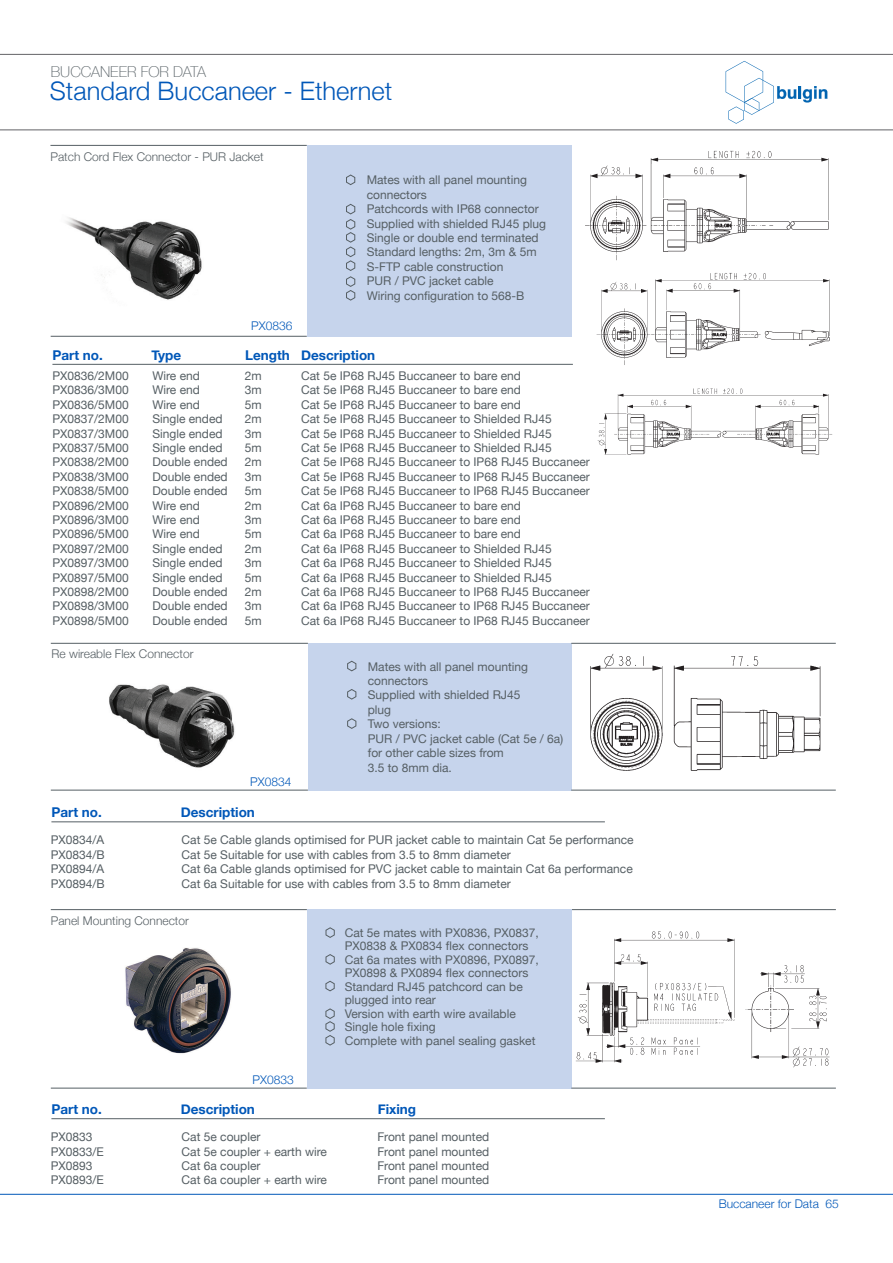
<style>
.page{position:relative;width:893px;height:1263px;background:#fff}
.page>*{position:absolute;margin:0;border:0;box-sizing:border-box;transform-origin:0 0}
.t1{font:300 25.5px "Helvetica Neue";color:#0057b8}
.t2{font:100 15px "Helvetica Neue";color:#565f64}
.t3{font:700 13.5px "Helvetica Neue";color:#0057b8}
.t4{font:12px/14.4px "Helvetica Neue";color:#565f64}
.t5{font:300 12px "Helvetica Neue";color:#565f64}
.t6{font:300 12px "Helvetica Neue";color:#0057b8}
</style>
<div class="page">
<hr style="left:0;top:1194px;width:893px;height:1px;background:#0057b8">
<svg style="left:726px;top:61px;width:101px;height:63px"></svg>
<hr style="left:0;top:54px;width:893px;height:1px;background:#636366">
<hr style="left:0;top:129px;width:893px;height:1px;background:#636366">
<img style="left:51px;top:910px;width:250px;height:178px">
<img style="left:109px;top:684px;width:126px;height:84px">
<img style="left:51px;top:144px;width:216px;height:192px">
<div style="left:307px;top:145px;width:264px;height:192px;background:#c6d4ec"></div>
<hr style="left:51px;top:336px;width:256px;height:1px;background:#565f64">
<hr style="left:50px;top:145px;width:257px;height:1px;background:#565f64">
<hr style="left:52px;top:364px;width:521px;height:1px;background:#565f64">
<svg style="left:346px;top:174px;width:10px;height:11px"></svg>
<svg style="left:346px;top:203px;width:10px;height:98px"></svg>
<div style="left:308px;top:643px;width:263px;height:147px;background:#c6d4ec"></div>
<hr style="left:571px;top:643px;width:265px;height:1px;background:#565f64">
<hr style="left:51px;top:790px;width:257px;height:1px;background:#565f64">
<hr style="left:571px;top:790px;width:265px;height:1px;background:#565f64">
<hr style="left:51px;top:643px;width:257px;height:1px;background:#565f64">
<hr style="left:51px;top:821px;width:554px;height:1px;background:#565f64">
<svg style="left:347px;top:660px;width:10px;height:12px"></svg>
<svg style="left:347px;top:689px;width:10px;height:11px"></svg>
<svg style="left:347px;top:718px;width:10px;height:11px"></svg>
<hr style="left:571px;top:909px;width:265px;height:1px;background:#565f64">
<div style="left:307px;top:909px;width:264px;height:179px;background:#c6d4ec"></div>
<hr style="left:51px;top:1088px;width:256px;height:1px;background:#565f64">
<hr style="left:571px;top:1088px;width:265px;height:1px;background:#565f64">
<hr style="left:51px;top:909px;width:256px;height:1px;background:#565f64">
<svg style="left:325px;top:927px;width:10px;height:11px"></svg>
<svg style="left:325px;top:954px;width:10px;height:11px"></svg>
<svg style="left:325px;top:980px;width:10px;height:12px"></svg>
<svg style="left:325px;top:1008px;width:10px;height:38px"></svg>
<hr style="left:51px;top:1118px;width:554px;height:1px;background:#565f64">
<img style="left:585px;top:150px;width:244px;height:111px">
<img style="left:596px;top:273px;width:237px;height:182px">
<img style="left:590px;top:654px;width:231px;height:117px">
<img style="left:576px;top:931px;width:254px;height:137px">
<p class="t2" style="left:51px;top:60px;width:157px">BUCCANEER FOR DATA</p>
<h1 class="t1" style="left:50px;top:71px;width:344px">Standard Buccaneer - Ethernet</h1>
<p class="t5" style="left:50px;top:147px;width:215px">Patch Cord Flex Connector - PUR Jacket</p>
<p class="t6" style="left:251px;top:316px;width:43px">PX0836</p>
<p class="t4" style="left:367px;top:174px;width:181px">Mates with all panel mounting connectors<br>Patchcords with IP68 connector<br>Supplied with shielded RJ45 plug<br>Single or double end terminated<br>Standard lengths: 2m, 3m &amp; 5m<br>S-FTP cable construction<br>PUR / PVC jacket cable<br>Wiring configuration to 568-B</p>
<p class="t3" style="left:52px;top:344px;width:52px">Part no.</p>
<p class="t3" style="left:151px;top:344px;width:31px">Type</p>
<p class="t3" style="left:245px;top:344px;width:132px">Length Description</p>
<p class="t4" style="left:52px;top:369px;width:78px;text-align:justify">PX0836/2M00<br>PX0836/3M00<br>PX0836/5M00<br>PX0837/2M00<br>PX0837/3M00<br>PX0837/5M00<br>PX0838/2M00<br>PX0838/3M00<br>PX0838/5M00<br>PX0896/2M00<br>PX0896/3M00<br>PX0896/5M00<br>PX0897/2M00<br>PX0897/3M00<br>PX0897/5M00<br>PX0898/2M00<br>PX0898/3M00<br>PX0898/5M00</p>
<p class="t4" style="left:152px;top:369px;width:77px">Wire end<br>Wire end<br>Wire end<br>Single ended<br>Single ended<br>Single ended<br>Double ended<br>Double ended<br>Double ended<br>Wire end<br>Wire end<br>Wire end<br>Single ended<br>Single ended<br>Single ended<br>Double ended<br>Double ended<br>Double ended</p>
<p class="t4" style="left:245px;top:369px;width:18px;text-align:justify">2m 3m 5m 2m 3m 5m 2m 3m 5m 2m 3m 5m 2m 3m 5m 2m 3m 5m</p>
<p class="t4" style="left:301px;top:369px;width:290px">Cat 5e IP68 RJ45 Buccaneer to bare end<br>Cat 5e IP68 RJ45 Buccaneer to bare end<br>Cat 5e IP68 RJ45 Buccaneer to bare end<br>Cat 5e IP68 RJ45 Buccaneer to Shielded RJ45<br>Cat 5e IP68 RJ45 Buccaneer to Shielded RJ45<br>Cat 5e IP68 RJ45 Buccaneer to Shielded RJ45<br>Cat 5e IP68 RJ45 Buccaneer to IP68 RJ45 Buccaneer Cat 5e IP68 RJ45 Buccaneer to IP68 RJ45 Buccaneer Cat 5e IP68 RJ45 Buccaneer to IP68 RJ45 Buccaneer Cat 6a IP68 RJ45 Buccaneer to bare end<br>Cat 6a IP68 RJ45 Buccaneer to bare end<br>Cat 6a IP68 RJ45 Buccaneer to bare end<br>Cat 6a IP68 RJ45 Buccaneer to Shielded RJ45<br>Cat 6a IP68 RJ45 Buccaneer to Shielded RJ45<br>Cat 6a IP68 RJ45 Buccaneer to Shielded RJ45<br>Cat 6a IP68 RJ45 Buccaneer to IP68 RJ45 Buccaneer Cat 6a IP68 RJ45 Buccaneer to IP68 RJ45 Buccaneer Cat 6a IP68 RJ45 Buccaneer to IP68 RJ45 Buccaneer</p>
<p class="t5" style="left:52px;top:644px;width:143px">Re wireable Flex Connector</p>
<p class="t6" style="left:250px;top:772px;width:43px">PX0834</p>
<p class="t3" style="left:51px;top:802px;width:52px">Part no.</p>
<p class="t3" style="left:181px;top:802px;width:76px">Description</p>
<p class="t4" style="left:368px;top:660px;width:197px">Mates with all panel mounting connectors<br>Supplied with shielded RJ45<br>plug<br>Two versions:<br>PUR / PVC jacket cable (Cat 5e / 6a) for other cable sizes from<br>3.5 to 8mm dia.</p>
<p class="t4" style="left:51px;top:833px;width:56px;text-align:justify">PX0834/A PX0834/B PX0894/A PX0894/B</p>
<p class="t4" style="left:182px;top:833px;width:454px">Cat 5e Cable glands optimised for PUR jacket cable to maintain Cat 5e performance Cat 5e Suitable for use with cables from 3.5 to 8mm diameter<br>Cat 6a Cable glands optimised for PVC jacket cable to maintain Cat 6a performance Cat 6a Suitable for use with cables from 3.5 to 8mm diameter</p>
<p class="t5" style="left:51px;top:911px;width:140px">Panel Mounting Connector</p>
<p class="t6" style="left:253px;top:1070px;width:43px">PX0833</p>
<p class="t4" style="left:345px;top:926px;width:196px;line-height:13.5px">Cat 5e mates with PX0836, PX0837,<br>PX0838 &amp; PX0834 flex connectors<br>Cat 6a mates with PX0896, PX0897,<br>PX0898 &amp; PX0894 flex connectors<br>Standard RJ45 patchcord can be plugged into rear<br>Version with earth wire available<br>Single hole fixing<br>Complete with panel sealing gasket</p>
<p class="t3" style="left:51px;top:1099px;width:52px">Part no.</p>
<p class="t3" style="left:181px;top:1099px;width:76px">Description</p>
<p class="t3" style="left:378px;top:1099px;width:40px">Fixing</p>
<p class="t4" style="left:51px;top:1130px;width:55px">PX0833<br>PX0833/E<br>PX0893<br>PX0893/E</p>
<p class="t4" style="left:182px;top:1130px;width:147px">Cat 5e coupler<br>Cat 5e coupler + earth wire<br>Cat 6a coupler<br>Cat 6a coupler + earth wire</p>
<p class="t4" style="left:377px;top:1130px;width:113px;text-align:justify">Front panel mounted Front panel mounted Front panel mounted Front panel mounted</p>
<p class="t6" style="left:719px;top:1194px;width:122px">Buccaneer for Data 65</p>
</div>
